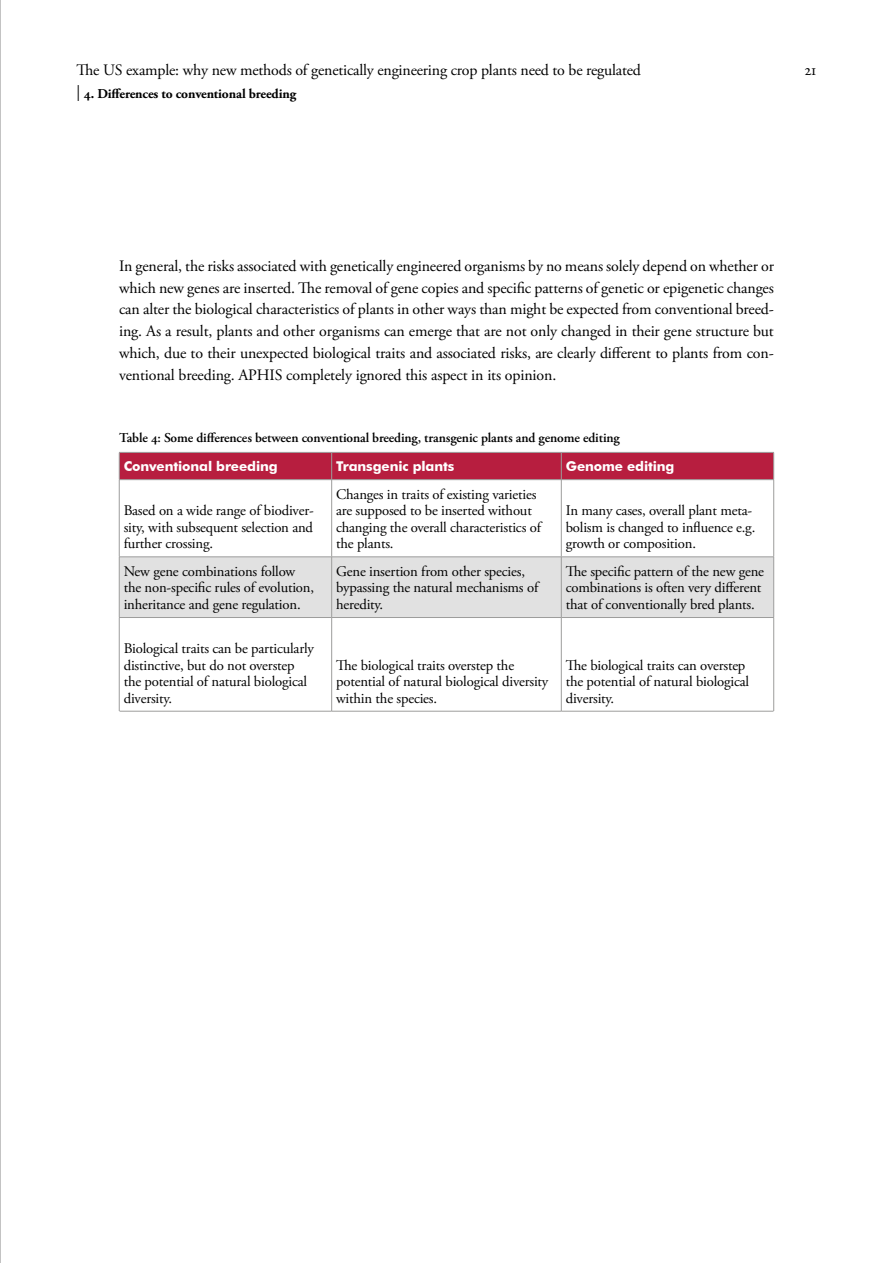
<style>
.page{position:relative;width:893px;height:1263px;background:#fff}
.page>*{position:absolute;margin:0;border:0;box-sizing:border-box;transform-origin:0 0}
.t1{font:15.9px/21.8px "Adobe Garamond Pro";letter-spacing:-.01em;color:#000;text-align:justify}
.t2{font:14.7px/16.5px "Adobe Garamond Pro";letter-spacing:-.01em;color:#000}
.t3{font:600 13.5px "Adobe Garamond Pro";letter-spacing:-.01em;color:#000}
.t4{font:700 13.5px "Futura BT";letter-spacing:-.01em;color:#fff}
.t5{font:700 13.5px "Adobe Garamond Pro";letter-spacing:-.01em;color:#000}
.s1{font-weight:400;font-size:15.9px}
</style>
<div class="page">
<hr style="left:0;top:0;width:1px;height:1263px;background:#878787">
<div style="left:120px;top:558px;width:653px;height:59px;background:#e1e1e1"></div>
<div style="left:119px;top:452px;width:655px;height:27px;background:#b71e3f"></div>
<hr style="left:119px;top:479px;width:213px;height:1px;background:#9d9d9c">
<hr style="left:119px;top:480px;width:1px;height:77px;background:#9d9d9c">
<hr style="left:332px;top:479px;width:229px;height:1px;background:#9d9d9c">
<hr style="left:331px;top:480px;width:1px;height:77px;background:#9d9d9c">
<hr style="left:561px;top:479px;width:213px;height:1px;background:#9d9d9c">
<hr style="left:561px;top:480px;width:1px;height:77px;background:#9d9d9c">
<hr style="left:773px;top:480px;width:1px;height:77px;background:#9d9d9c">
<hr style="left:119px;top:557px;width:213px;height:1px;background:#9d9d9c">
<hr style="left:119px;top:557px;width:1px;height:60px;background:#9d9d9c">
<hr style="left:332px;top:557px;width:229px;height:1px;background:#9d9d9c">
<hr style="left:331px;top:557px;width:1px;height:60px;background:#9d9d9c">
<hr style="left:561px;top:557px;width:213px;height:1px;background:#9d9d9c">
<hr style="left:561px;top:557px;width:1px;height:60px;background:#9d9d9c">
<hr style="left:773px;top:557px;width:1px;height:60px;background:#9d9d9c">
<hr style="left:119px;top:617px;width:213px;height:1px;background:#9d9d9c">
<hr style="left:119px;top:618px;width:1px;height:93px;background:#9d9d9c">
<hr style="left:332px;top:617px;width:229px;height:1px;background:#9d9d9c">
<hr style="left:331px;top:618px;width:1px;height:93px;background:#9d9d9c">
<hr style="left:561px;top:617px;width:213px;height:1px;background:#9d9d9c">
<hr style="left:561px;top:618px;width:1px;height:93px;background:#9d9d9c">
<hr style="left:773px;top:618px;width:1px;height:93px;background:#9d9d9c">
<hr style="left:119px;top:711px;width:213px;height:1px;background:#9d9d9c">
<hr style="left:332px;top:711px;width:229px;height:1px;background:#9d9d9c">
<hr style="left:561px;top:711px;width:213px;height:1px;background:#9d9d9c">
<p class="t1" style="left:77px;top:60px;width:566px">The US example: why new methods of genetically engineering crop plants need to be regulated</p>
<p class="t1" style="left:804px;top:60px;width:14px">21</p>
<p class="t5" style="left:77px;top:86px;width:221px"><span class="s1">|</span> 4. Differences to conventional breeding</p>
<p class="t1" style="left:119px;top:256px;width:656px">In general, the risks associated with genetically engineered organisms by no means solely depend on whether or which new genes are inserted. The removal of gene copies and specific patterns of genetic or epigenetic changes can alter the biological characteristics of plants in other ways than might be expected from conventional breed&shy;ing. As a result, plants and other organisms can emerge that are not only changed in their gene structure but which, due to their unexpected biological traits and associated risks, are clearly different to plants from con&shy;ventional breeding. APHIS completely ignored this aspect in its opinion.</p>
<p class="t3" style="left:119px;top:430px;width:502px">Table 4: Some differences between conventional breeding, transgenic plants and genome editing</p>
<p class="t4" style="left:124px;top:458px;width:156px">Conventional breeding</p>
<p class="t4" style="left:336px;top:458px;width:120px">Transgenic plants</p>
<p class="t4" style="left:566px;top:458px;width:110px">Genome editing</p>
<p class="t2" style="left:124px;top:503px;width:192px;text-align:justify">Based on a wide range of biodiver&shy;sity, with subsequent selection and further crossing.</p>
<p class="t2" style="left:336px;top:486px;width:206px">Changes in traits of existing varieties are supposed to be inserted without changing the overall characteristics of the plants.</p>
<p class="t2" style="left:566px;top:503px;width:191px">In many cases, overall plant meta&shy;bolism is changed to influence e.g. growth or composition.</p>
<p class="t2" style="left:124px;top:564px;width:192px">New gene combinations follow the non-specific rules of evolution, inheritance and gene regulation.</p>
<p class="t2" style="left:336px;top:564px;width:204px">Gene insertion from other species, bypassing the natural mechanisms of heredity.</p>
<p class="t2" style="left:566px;top:564px;width:200px">The specific pattern of the new gene combinations is often very different that of conventionally bred plants.</p>
<p class="t2" style="left:124px;top:641px;width:192px">Biological traits can be particularly distinctive, but do not overstep the potential of natural biological diversity.</p>
<p class="t2" style="left:336px;top:657px;width:214px">The biological traits overstep the potential of natural biological diversity within the species.</p>
<p class="t2" style="left:566px;top:657px;width:185px">The biological traits can overstep the potential of natural biological diversity.</p>
</div>
